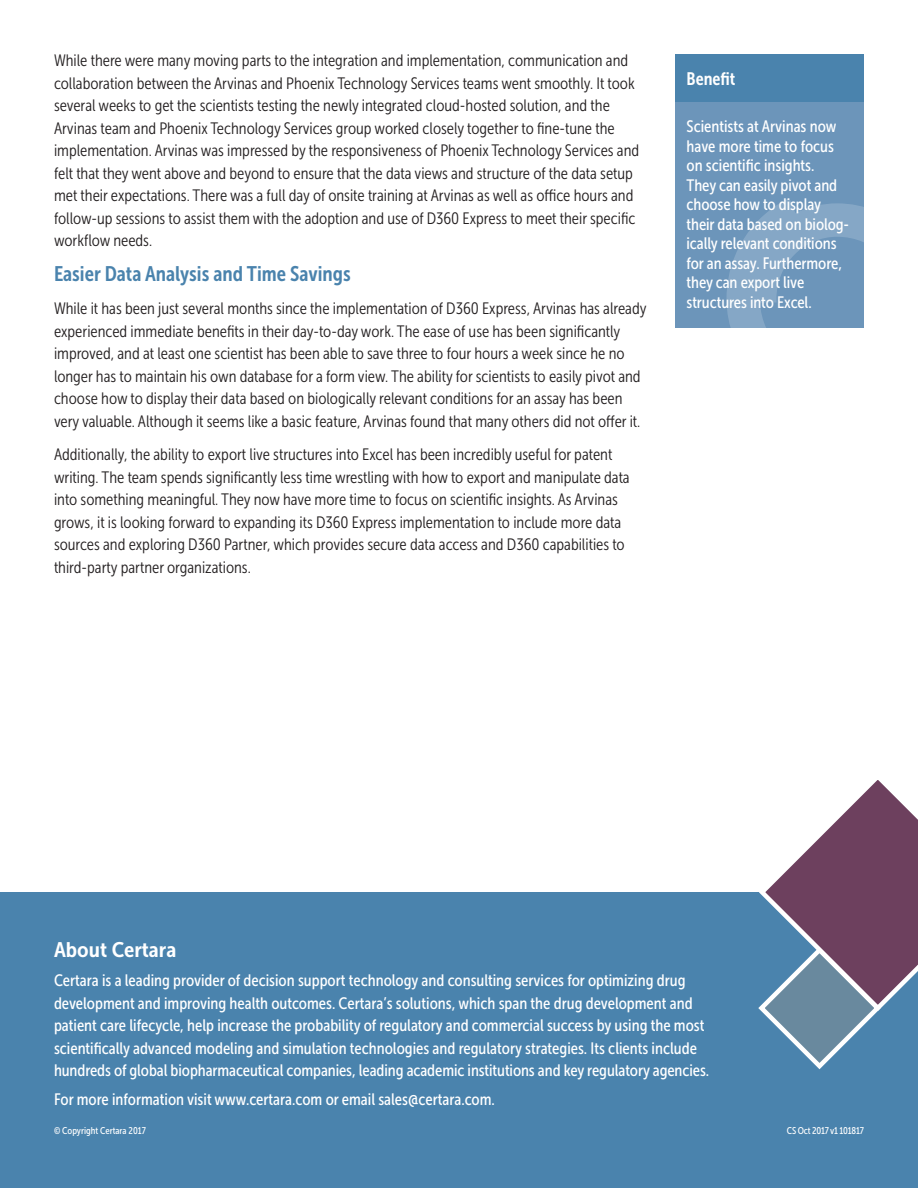
<style>
.page{position:relative;width:918px;height:1188px;background:#fff}
.page>*{position:absolute;margin:0;border:0;box-sizing:border-box;transform-origin:0 0}
.t1{font:21px "Museo Sans Cond 700";color:#4a83ad}
.t2{font:21px "Museo Sans Cond 700";color:#fff;scale:1.1 1}
.t3{font:18px "Museo Sans Cond 700";color:#fff}
.t4{font:16.5px/22.5px "Museo Sans Cond 300";color:#231f20}
.t5{font:16.5px/19.5px "Museo Sans Cond 500";color:#fff}
.t6{font:9.75px "Museo Sans Cond 500";letter-spacing:-.01em;color:#fff}
</style>
<div class="page">
<div style="left:0;top:892px;width:918px;height:296px;background:#4a83ad"></div>
<svg style="left:758px;top:780px;width:160px;height:290px"></svg>
<div style="left:675px;top:102px;width:189px;height:226px;background:#6c95ba"></div>
<div style="left:675px;top:54px;width:189px;height:48px;background:#4a83ad"></div>
<svg style="left:727px;top:198px;width:137px;height:130px"></svg>
<p class="t4" style="left:54px;top:50px;width:587px">While there were many moving parts to the integration and implementation, communication and collaboration between the Arvinas and Phoenix Technology Services teams went smoothly. It took several weeks to get the scientists testing the newly integrated cloud-hosted solution, and the Arvinas team and Phoenix Technology Services group worked closely together to fine-tune the implementation. Arvinas was impressed by the responsiveness of Phoenix Technology Services and felt that they went above and beyond to ensure that the data views and structure of the data setup met their expectations. There was a full day of onsite training at Arvinas as well as office hours and follow-up sessions to assist them with the adoption and use of D360 Express to meet their specific workflow needs.</p>
<p class="t1" style="left:54px;top:262px;width:298px">Easier Data Analysis and Time Savings</p>
<p class="t4" style="left:54px;top:298px;width:594px">While it has been just several months since the implementation of D360 Express, Arvinas has already experienced immediate benefits in their day-to-day work. The ease of use has been significantly improved, and at least one scientist has been able to save three to four hours a week since he no longer has to maintain his own database for a form view. The ability for scientists to easily pivot and choose how to display their data based on biologically relevant conditions for an assay has been very valuable. Although it seems like a basic feature, Arvinas found that many others did not offer it.</p>
<p class="t4" style="left:54px;top:444px;width:577px">Additionally, the ability to export live structures into Excel has been incredibly useful for patent writing. The team spends significantly less time wrestling with how to export and manipulate data into something meaningful. They now have more time to focus on scientific insights. As Arvinas grows, it is looking forward to expanding its D360 Express implementation to include more data sources and exploring D360 Partner, which provides secure data access and D360 capabilities to third-party partner organizations.</p>
<p class="t3" style="left:687px;top:68px;width:50px">Benefit</p>
<p class="t5" style="left:687px;top:117px;width:164px">Scientists at Arvinas now have more time to focus on scientific insights.<br>They can easily pivot and choose how to display their data based on biolog&shy;ically relevant conditions for an assay. Furthermore, they can export live structures into Excel.</p>
<p class="t2" style="left:54px;top:938px;width:113px">About Certara</p>
<p class="t5" style="left:54px;top:969px;width:657px;line-height:22.5px">Certara is a leading provider of decision support technology and consulting services for optimizing drug development and improving health outcomes. Certara’s solutions, which span the drug development and patient care lifecycle, help increase the probability of regulatory and commercial success by using the most scientifically advanced modeling and simulation technologies and regulatory strategies. Its clients include hundreds of global biopharmaceutical companies, leading academic institutions and key regulatory agencies.</p>
<p class="t5" style="left:54px;top:1090px;width:442px">For more information visit www.certara.com or email sales@certara.com.</p>
<p class="t6" style="left:54px;top:1126px;width:93px">© Copyright Certara 2017</p>
<p class="t6" style="left:787px;top:1126px;width:79px">CS Oct 2017 v1 101817</p>
</div>
